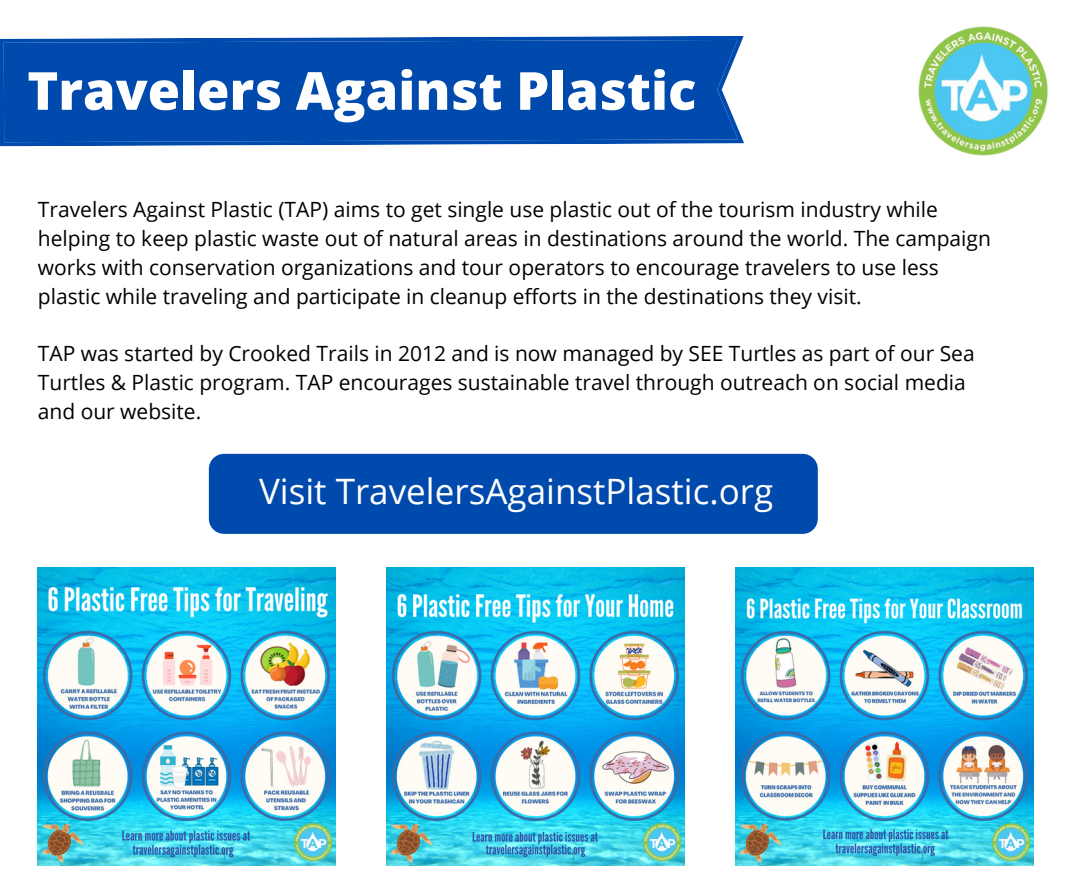
<style>
.page{position:relative;width:1071px;height:882px;background:#fff}
.page>*{position:absolute;margin:0;border:0;box-sizing:border-box;transform-origin:0 0}
.t1{font:800 52.5px "Open Sans";color:#fff}
.t2{font:35px "Open Sans";color:#fff}
.t3{font:21px/28.9px "Open Sans";color:#000}
</style>
<div class="page">
<div style="left:0;top:36px;width:744px;height:110px;background:#004aad"></div>
<img style="left:918px;top:26px;width:130px;height:130px">
<div style="left:209px;top:454px;width:609px;height:80px;background:#004aad"></div>
<img style="left:38px;top:568px;width:298px;height:297px">
<img style="left:387px;top:568px;width:298px;height:297px">
<img style="left:736px;top:568px;width:297px;height:297px">
<h1 class="t1" style="left:27px;top:54px;width:671px">Travelers Against Plastic</h1>
<p class="t3" style="left:38px;top:194px;width:955px">Travelers Against Plastic (TAP) aims to get single use plastic out of the tourism industry while helping to keep plastic waste out of natural areas in destinations around the world. The campaign works with conservation organizations and tour operators to encourage travelers to use less plastic while traveling and participate in cleanup efforts in the destinations they visit.</p>
<p class="t3" style="left:38px;top:339px;width:938px">TAP was started by Crooked Trails in 2012 and is now managed by SEE Turtles as part of our Sea<br>Turtles &amp; Plastic program. TAP encourages sustainable travel through outreach on social media and our website.</p>
<h2 class="t2" style="left:259px;top:467px;width:516px">Visit TravelersAgainstPlastic.org</h2>
</div>
